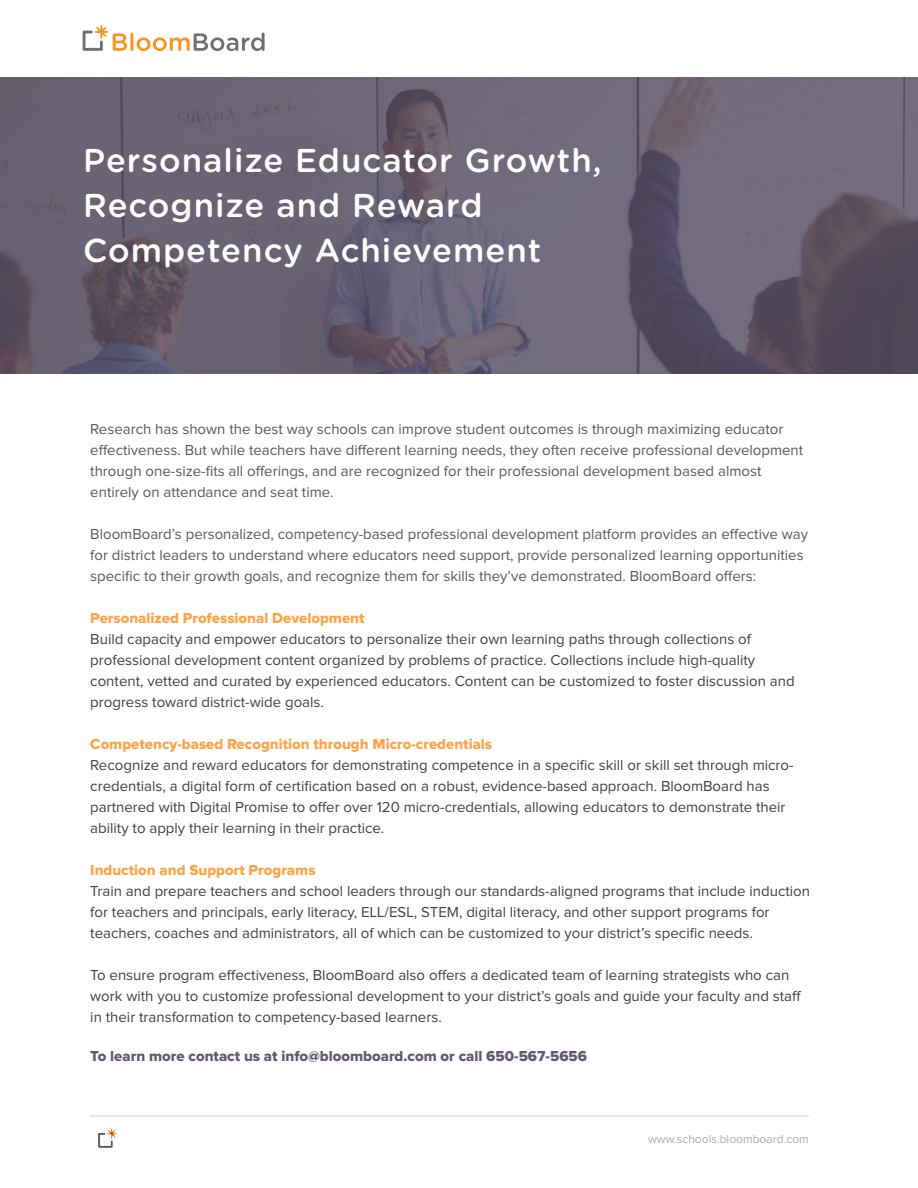
<style>
.page{position:relative;width:918px;height:1188px;background:#fff}
.page>*{position:absolute;margin:0;border:0;box-sizing:border-box;transform-origin:0 0}
.t1{font:500 33px/45px "Gotham Rounded";letter-spacing:.03em;color:#fff}
.t2{font:15px/21px "Proxima Nova";color:#414042}
.t3{font:15px/21px "Proxima Nova";color:#58595b}
.t4{font:15px "Proxima Nova Extrabld";color:#ffa347}
.t5{font:15px "Proxima Nova Extrabld";color:#615772}
.t6{font:12px "Proxima Nova";color:#a7a9ac}
</style>
<div class="page">
<hr style="left:90px;top:1116px;width:719px;height:1px;background:#d1d3d4">
<img style="left:98px;top:1128px;width:19px;height:20px">
<hr style="left:130px;top:33px;width:3px;height:18px;background:#f89521">
<svg style="left:137px;top:33px;width:128px;height:18px"></svg>
<svg style="left:83px;top:25px;width:44px;height:26px"></svg>
<img style="left:0;top:78px;width:918px;height:295px">
<h1 class="t1" style="left:83px;top:136px;width:520px">Personalize Educator Growth,<br>Recognize and Reward<br>Competency Achievement</h1>
<p class="t3" style="left:90px;top:419px;width:714px">Research has shown the best way schools can improve student outcomes is through maximizing educator effectiveness. But while teachers have different learning needs, they often receive professional development through one-size-fits all offerings, and are recognized for their professional development based almost entirely on attendance and seat time.</p>
<p class="t3" style="left:90px;top:524px;width:719px">BloomBoard’s personalized, competency-based professional development platform provides an effective way for district leaders to understand where educators need support, provide personalized learning opportunities specific to their growth goals, and recognize them for skills they’ve demonstrated. BloomBoard offers:</p>
<p class="t4" style="left:90px;top:609px;width:276px">Personalized Professional Development</p>
<p class="t2" style="left:90px;top:629px;width:706px">Build capacity and empower educators to personalize their own learning paths through collections of professional development content organized by problems of practice. Collections include high-quality content, vetted and curated by experienced educators. Content can be customized to foster discussion and progress toward district-wide goals.</p>
<p class="t4" style="left:90px;top:735px;width:403px">Competency-based Recognition through Micro-credentials</p>
<p class="t2" style="left:90px;top:755px;width:705px">Recognize and reward educators for demonstrating competence in a specific skill or skill set through micro&shy;credentials, a digital form of certification based on a robust, evidence-based approach. BloomBoard has partnered with Digital Promise to offer over 120 micro-credentials, allowing educators to demonstrate their ability to apply their learning in their practice.</p>
<p class="t4" style="left:90px;top:861px;width:227px">Induction and Support Programs</p>
<p class="t2" style="left:90px;top:881px;width:721px">Train and prepare teachers and school leaders through our standards-aligned programs that include induction for teachers and principals, early literacy, ELL/ESL, STEM, digital literacy, and other support programs for teachers, coaches and administrators, all of which can be customized to your district’s specific needs.</p>
<p class="t2" style="left:90px;top:965px;width:713px">To ensure program effectiveness, BloomBoard also offers a dedicated team of learning strategists who can work with you to customize professional development to your district’s goals and guide your faculty and staff in their transformation to competency-based learners.</p>
<p class="t5" style="left:90px;top:1047px;width:498px">To learn more contact us at info@bloomboard.com or call 650-567-5656</p>
<p class="t6" style="left:648px;top:1134px;width:162px">www.schools.bloomboard.com</p>
</div>
